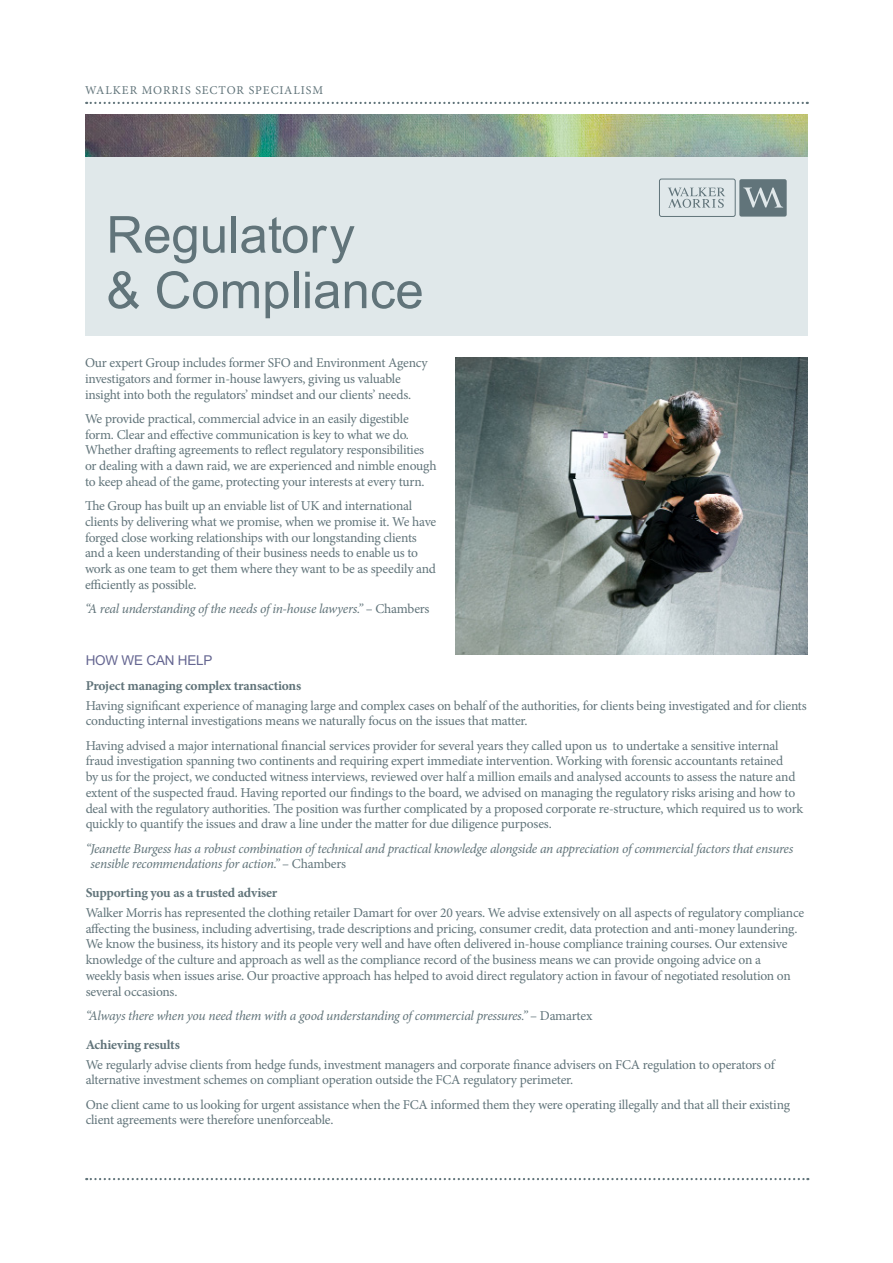
<style>
.page{position:relative;width:893px;height:1263px;background:#fff}
.page>*{position:absolute;margin:0;border:0;box-sizing:border-box;transform-origin:0 0}
.t1{font:51px/55.5px "Arial";color:#61747a}
.WM_body_copy_smaller{font:13.5px/15.8px "Minion Pro";letter-spacing:-.015em;color:#61747a}
.WM_body_copy__last_l{font:italic 13.5px/15.8px "Minion Pro";letter-spacing:-.025em;color:#61747a}
.WM_body_sub_head_sma{font:700 13.5px "Minion Pro";letter-spacing:-.015em;color:#61747a}
.WM_sub_head_smaller{font:13.5px "Arial";letter-spacing:-.015em;color:#656691}
.WM_running_header{font:12px "Minion Pro";letter-spacing:.08em;color:#61747a}
.s1{font-style:normal}
</style>
<div class="page">
<img style="left:85px;top:115px;width:723px;height:42px">
<svg style="left:86px;top:102px;width:722px;height:2px"></svg>
<div style="left:85px;top:157px;width:723px;height:179px;background:#e0e8ea"></div>
<img style="left:455px;top:357px;width:353px;height:298px">
<svg style="left:86px;top:1178px;width:722px;height:2px"></svg>
<svg style="left:668px;top:187px;width:57px;height:21px"></svg>
<div style="left:659px;top:179px;width:77px;height:38px;border:1px solid #61747a;border-radius:2px"></div>
<svg style="left:739px;top:179px;width:48px;height:38px;background:#76878c"></svg>
<p class="WM_running_header" style="left:85px;top:82px;width:240px">WALKER MORRIS SECTOR SPECIALISM</p>
<p class="t1" style="left:106px;top:207px;width:319px">Regulatory<br>&amp; Compliance</p>
<p class="WM_body_copy_smaller" style="left:85px;top:355px;width:344px">Our expert Group includes former SFO and Environment Agency investigators and former in-house lawyers, giving us valuable insight into both the regulators’ mindset and our clients’ needs.</p>
<p class="WM_body_copy_smaller" style="left:85px;top:411px;width:353px">We provide practical, commercial advice in an easily digestible form. Clear and effective communication is key to what we do.<br>Whether drafting agreements to reflect regulatory responsibilities or dealing with a dawn raid, we are experienced and nimble enough to keep ahead of the game, protecting your interests at every turn.</p>
<p class="WM_body_copy_smaller" style="left:85px;top:498px;width:353px">The Group has built up an enviable list of UK and international clients by delivering what we promise, when we promise it. We have forged close working relationships with our longstanding clients and a keen understanding of their business needs to enable us to work as one team to get them where they want to be as speedily and efficiently as possible.</p>
<p class="WM_body_copy__last_l" style="left:85px;top:601px;width:346px">“A real understanding of the needs of in-house lawyers.” <span class="s1">– Chambers</span></p>
<p class="WM_sub_head_smaller" style="left:86px;top:651px;width:128px">HOW WE CAN HELP</p>
<p class="WM_body_sub_head_sma" style="left:86px;top:676px;width:217px">Project managing complex transactions</p>
<p class="WM_body_copy_smaller" style="left:86px;top:697px;width:723px">Having significant experience of managing large and complex cases on behalf of the authorities, for clients being investigated and for clients conducting internal investigations means we naturally focus on the issues that matter.</p>
<p class="WM_body_copy_smaller" style="left:86px;top:737px;width:719px">Having advised a major international financial services provider for several years they called upon us to undertake a sensitive internal fraud investigation spanning two continents and requiring expert immediate intervention. Working with forensic accountants retained<br>by us for the project, we conducted witness interviews, reviewed over half a million emails and analysed accounts to assess the nature and extent of the suspected fraud. Having reported our findings to the board, we advised on managing the regulatory risks arising and how to deal with the regulatory authorities. The position was further complicated by a proposed corporate re-structure, which required us to work quickly to quantify the issues and draw a line under the matter for due diligence purposes.</p>
<p class="WM_body_copy__last_l" style="left:90px;top:840px;width:704px;text-indent:-5px">“Jeanette Burgess has a robust combination of technical and practical knowledge alongside an appreciation of commercial factors that ensures sensible recommendations for action.” <span class="s1">– Chambers</span></p>
<p class="WM_body_sub_head_sma" style="left:86px;top:883px;width:193px">Supporting you as a trusted adviser</p>
<p class="WM_body_copy_smaller" style="left:86px;top:905px;width:720px">Walker Morris has represented the clothing retailer Damart for over 20 years. We advise extensively on all aspects of regulatory compliance affecting the business, including advertising, trade descriptions and pricing, consumer credit, data protection and anti-money laundering.<br>We know the business, its history and its people very well and have often delivered in-house compliance training courses. Our extensive knowledge of the culture and approach as well as the compliance record of the business means we can provide ongoing advice on a<br>weekly basis when issues arise. Our proactive approach has helped to avoid direct regulatory action in favour of negotiated resolution on several occasions.</p>
<p class="WM_body_copy__last_l" style="left:86px;top:1008px;width:508px">“Always there when you need them with a good understanding of commercial pressures.” <span class="s1">– Damartex</span></p>
<p class="WM_body_sub_head_sma" style="left:86px;top:1035px;width:96px">Achieving results</p>
<p class="WM_body_copy_smaller" style="left:86px;top:1056px;width:691px">We regularly advise clients from hedge funds, investment managers and corporate finance advisers on FCA regulation to operators of alternative investment schemes on compliant operation outside the FCA regulatory perimeter.</p>
<p class="WM_body_copy_smaller" style="left:86px;top:1096px;width:706px">One client came to us looking for urgent assistance when the FCA informed them they were operating illegally and that all their existing client agreements were therefore unenforceable.</p>
</div>
